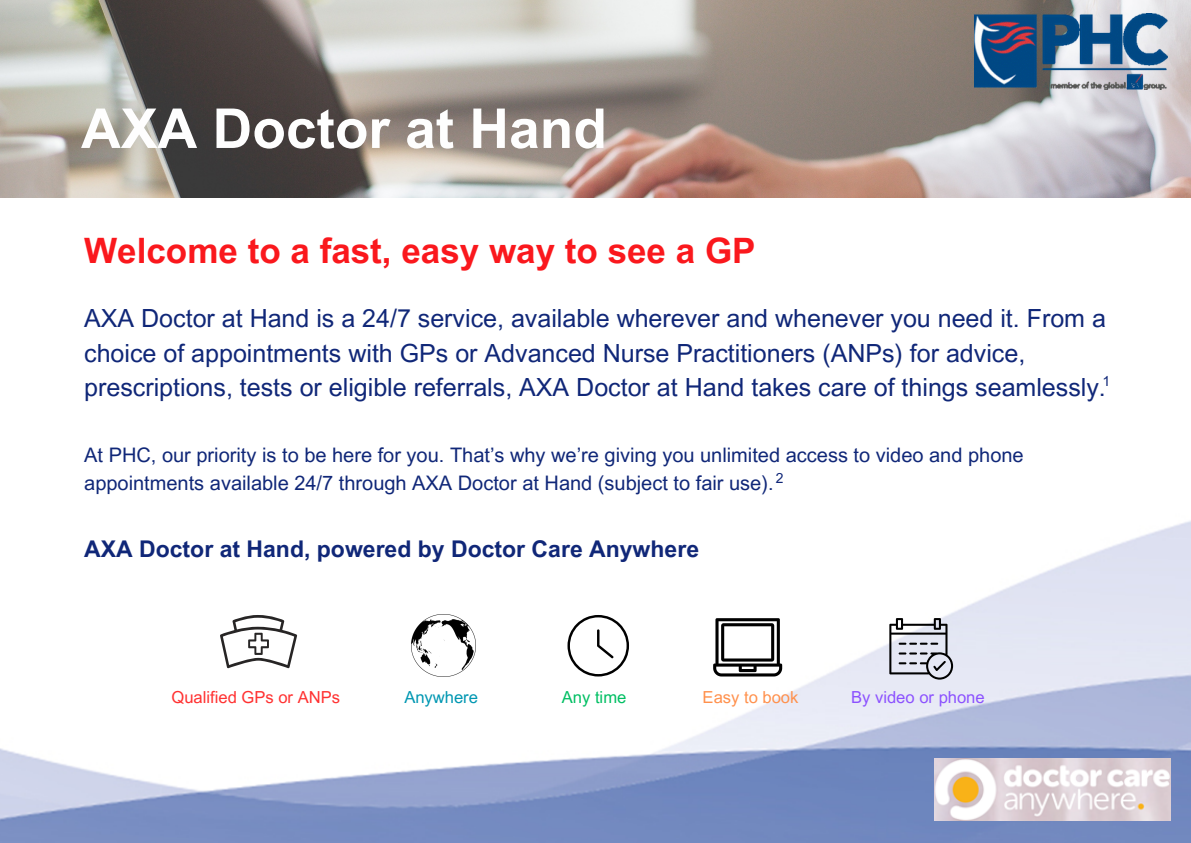
<style>
.page{position:relative;width:1191px;height:843px;background:#fff}
.page>*{position:absolute;margin:0;border:0;box-sizing:border-box;transform-origin:0 0}
.t1{font:700 55px "Arial MT Pro";color:#fefefe}
.t2{font:700 35px "Arial MT Pro";color:#fa181d}
.t3{font:25px/34.5px "Arial MT Pro";color:#102778}
.t4{font:700 23px "Arial MT Pro";color:#102778}
.t5{font:20px/27.8px "Arial MT Pro";color:#102778}
.t6{font:16.6px "Arial MT Pro";color:#ff3131}
.t7{font:16.6px "Arial MT Pro";color:#8c52ff}
.t8{font:16.6px "Arial MT Pro";color:#ff914d}
.t9{font:16.6px "Arial MT Pro";color:#0097b2}
.t10{font:16.6px "Arial MT Pro";color:#00bf63}
.t11{font:14px "Arial MT Pro";color:#102778}
</style>
<div class="page">
<img style="left:0;top:197px;width:1190px;height:645px">
<img style="left:0;top:0;width:1190px;height:197px">
<img style="left:934px;top:758px;width:236px;height:62px">
<img style="left:973px;top:13px;width:194px;height:76px">
<svg style="left:220px;top:614px;width:77px;height:54px"></svg>
<img style="left:411px;top:614px;width:65px;height:62px">
<svg style="left:567px;top:614px;width:62px;height:62px"></svg>
<svg style="left:889px;top:618px;width:64px;height:61px;background:#b2b4bc"></svg>
<svg style="left:713px;top:618px;width:69px;height:58px"></svg>
<p class="t1" style="left:81px;top:108px;width:527px">AXA Doctor at Hand</p>
<p class="t2" style="left:84px;top:238px;width:672px">Welcome to a fast, easy way to see a GP</p>
<p class="t3" style="left:84px;top:304px;width:1023px">AXA Doctor at Hand is a 24/7 service, available wherever and whenever you need it. From a choice of appointments with GPs or Advanced Nurse Practitioners (ANPs) for advice, prescriptions, tests or eligible referrals, AXA Doctor at Hand takes care of things seamlessly.</p>
<p class="t11" style="left:1102px;top:375px;width:9px">1</p>
<p class="t5" style="left:84px;top:443px;width:940px">At PHC, our priority is to be here for you. That’s why we’re giving you unlimited access to video and phone appointments available 24/7 through AXA Doctor at Hand (subject to fair use).</p>
<p class="t11" style="left:775px;top:473px;width:9px">2</p>
<p class="t4" style="left:84px;top:540px;width:616px">AXA Doctor at Hand, powered by Doctor Care Anywhere</p>
<p class="t6" style="left:171px;top:690px;width:170px">Qualified GPs or ANPs</p>
<p class="t9" style="left:404px;top:690px;width:75px">Anywhere</p>
<p class="t10" style="left:562px;top:690px;width:66px">Any time</p>
<p class="t8" style="left:702px;top:690px;width:97px">Easy to book</p>
<p class="t7" style="left:851px;top:690px;width:135px">By video or phone</p>
</div>
